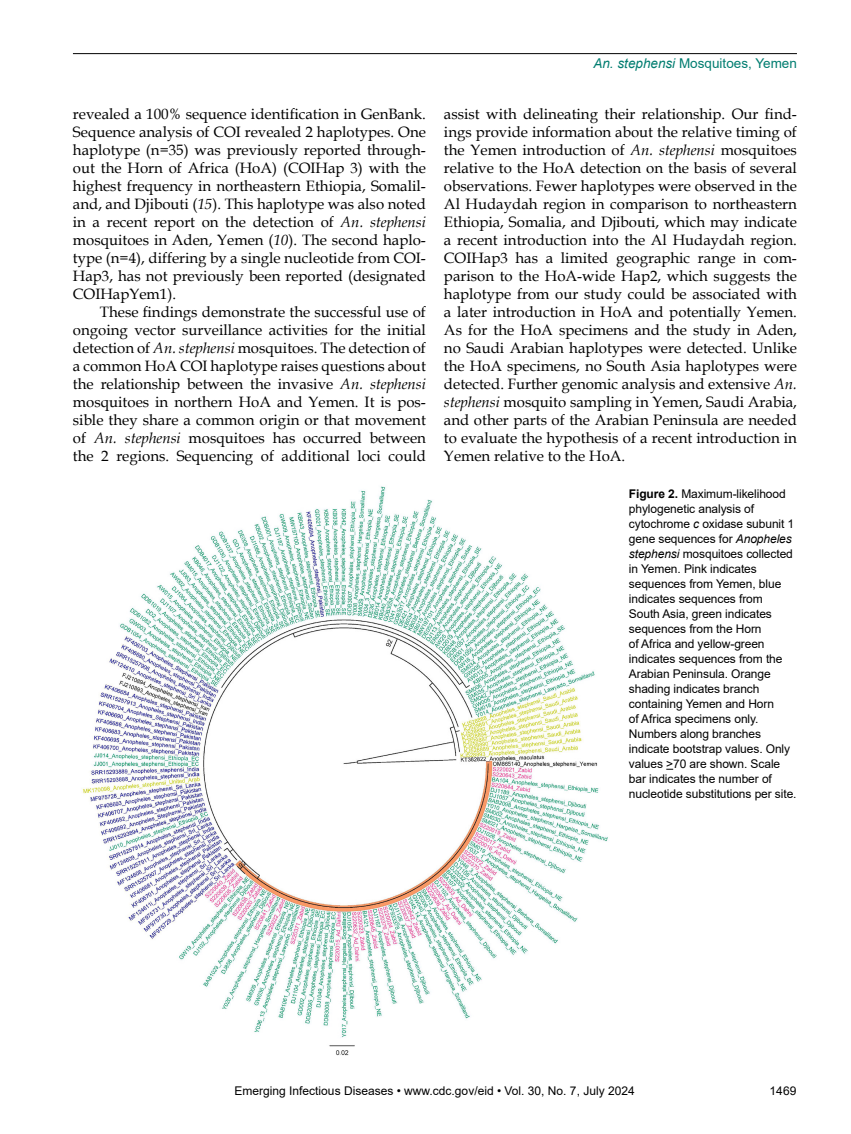
<style>
.page{position:relative;width:851px;height:1134px;background:#fff}
.page>*{position:absolute;margin:0;border:0;box-sizing:border-box;transform-origin:0 0}
.t1{font:15px/18px "Book Antiqua";color:#000;text-align:justify}
.t2{font:13.5px "Arial";color:#007d70}
.t3{font:12px/15px "Arial";letter-spacing:-.01em;color:#000}
.s1{font-style:italic}
.s2{font-weight:700}
</style>
<div class="page">
<img style="left:82px;top:486px;width:526px;height:570px">
<hr style="left:73px;top:53px;width:723px;height:1px;background:#000">
<p class="t1" style="left:73px;top:104px;width:354px">revealed a 100% sequence identification in GenBank.<br>Sequence analysis of COI revealed 2 haplotypes. One haplotype (n=35) was previously reported through&shy;out the Horn of Africa (HoA) (COIHap 3) with the highest frequency in northeastern Ethiopia, Somalil&shy;and, and Djibouti (<span class="s1">15</span>). This haplotype was also noted in a recent report on the detection of <span class="s1">An. stephensi </span>mosquitoes in Aden, Yemen (<span class="s1">10</span>). The second haplo&shy;type (n=4), differing by a single nucleotide from COI-Hap3, has not previously been reported (designated COIHapYem1).</p>
<p class="t1" style="left:73px;top:302px;width:354px;text-indent:27px">These findings demonstrate the successful use of ongoing vector surveillance activities for the initial detection of <span class="s1">An. stephensi</span> mosquitoes. The detection of a common HoA COI haplotype raises questions about the relationship between the invasive <span class="s1">An. stephensi </span>mosquitoes in northern HoA and Yemen. It is pos&shy;sible they share a common origin or that movement of <span class="s1">An. stephensi</span> mosquitoes has occurred between the 2 regions. Sequencing of additional loci could</p>
<p class="t2" style="left:593px;top:54px;width:205px"><span class="s1">An. stephensi</span> Mosquitoes, Yemen</p>
<p class="t1" style="left:444px;top:104px;width:354px">assist with delineating their relationship. Our find&shy;ings provide information about the relative timing of the Yemen introduction of <span class="s1">An. stephensi</span> mosquitoes relative to the HoA detection on the basis of several observations. Fewer haplotypes were observed in the Al Hudaydah region in comparison to northeastern Ethiopia, Somalia, and Djibouti, which may indicate a recent introduction into the Al Hudaydah region.<br>COIHap3 has a limited geographic range in com&shy;parison to the HoA-wide Hap2, which suggests the haplotype from our study could be associated with a later introduction in HoA and potentially Yemen.<br>As for the HoA specimens and the study in Aden, no Saudi Arabian haplotypes were detected. Unlike the HoA specimens, no South Asia haplotypes were detected. Further genomic analysis and extensive <span class="s1">An. stephensi</span> mosquito sampling in Yemen, Saudi Arabia, and other parts of the Arabian Peninsula are needed to evaluate the hypothesis of a recent introduction in Yemen relative to the HoA.</p>
<p class="t3" style="left:629px;top:486px;width:169px"><span class="s2">Figure 2.</span> Maximum-likelihood phylogenetic analysis of cytochrome <span class="s1">c</span> oxidase subunit 1 gene sequences for <span class="s1">Anopheles stephensi</span> mosquitoes collected in Yemen. Pink indicates sequences from Yemen, blue indicates sequences from<br>South Asia, green indicates sequences from the Horn<br>of Africa and yellow-green indicates sequences from the<br>Arabian Peninsula. Orange shading indicates branch containing Yemen and Horn<br>of Africa specimens only.<br>Numbers along branches indicate bootstrap values. Only values &gt;70 are shown. Scale bar indicates the number of nucleotide substitutions per site.</p>
<p class="t3" style="left:234px;top:1084px;width:401px">Emerging Infectious Diseases • www.cdc.gov/eid • Vol. 30, No. 7, July 2024</p>
<p class="t3" style="left:769px;top:1084px;width:28px">1469</p>
</div>
